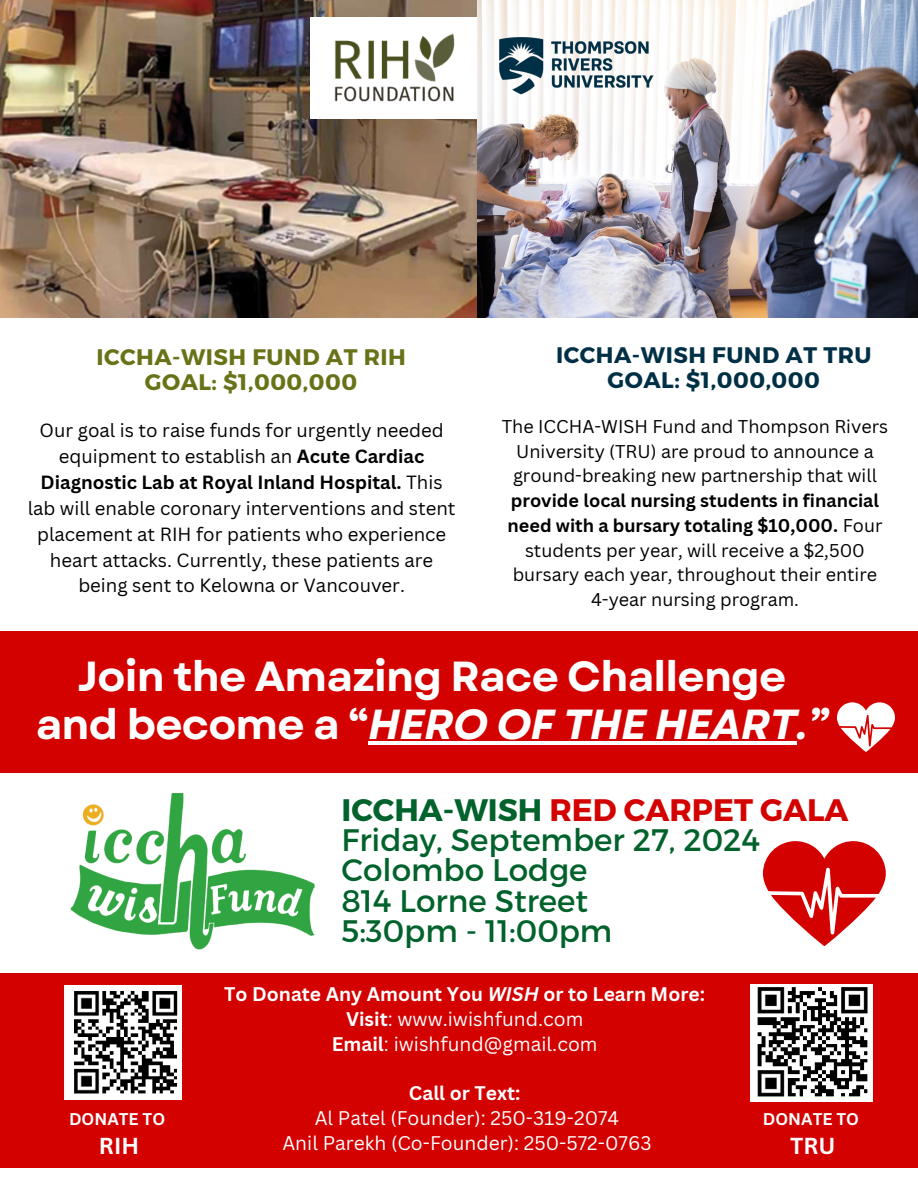
<style>
.page{position:relative;width:918px;height:1188px;background:#fff}
.page>*{position:absolute;margin:0;border:0;box-sizing:border-box;transform-origin:0 0}
.t1{font:700 42px/48.3px "Garet";letter-spacing:-.02em;color:#fff;text-align:center}
.t2{font:31.05px/30.3px "Montserrat";color:#02622b}
.t3{font:700 22.5px/24.8px "Montserrat";letter-spacing:.025em;color:#697217;text-align:center}
.t4{font:700 22.5px/24.8px "Montserrat";letter-spacing:.025em;color:#003046;text-align:center}
.t5{font:700 22.5px "Canva Sans";color:#fff}
.t6{font:700 19.2px/24.8px "Canva Sans";color:#fff;text-align:center}
.t7{font:19.2px/24.8px "Canva Sans";color:#fff;text-align:center}
.t8{font:18.6px/25.8px "Canva Sans";color:#000;text-align:center}
.t9{font:18px/24.8px "Canva Sans";color:#000;text-align:center}
.t10{font:700 16.5px "Canva Sans";color:#fff}
.s1{font-weight:700}
.s2{font-style:italic}
.s3{font-weight:700;color:#d40101}
.s4{font-weight:400}
</style>
<div class="page">
<img style="left:0;top:0;width:918px;height:317px">
<img style="left:476px;top:14px;width:201px;height:104px">
<div style="left:310px;top:17px;width:167px;height:101px;background:#fff"></div>
<img style="left:334px;top:33px;width:121px;height:69px">
<div style="left:0;top:973px;width:918px;height:195px;background:#d40101"></div>
<img style="left:64px;top:986px;width:117px;height:113px">
<img style="left:751px;top:984px;width:121px;height:117px">
<div style="left:0;top:632px;width:918px;height:141px;background:#d40101"></div>
<img style="left:70px;top:793px;width:245px;height:157px">
<svg style="left:763px;top:841px;width:123px;height:105px"></svg>
<svg style="left:837px;top:702px;width:58px;height:50px"></svg>
<hr style="left:368px;top:742px;width:429px;height:3px;background:#fff">
<p class="t3" style="left:96px;top:344px;width:311px">ICCHA-WISH FUND AT RIH<br>GOAL: $1,000,000</p>
<p class="t4" style="left:556px;top:342px;width:317px">ICCHA-WISH FUND AT TRU<br>GOAL: $1,000,000</p>
<h1 class="t8" style="left:28px;top:417px;width:429px">Our goal is to raise funds for urgently needed equipment to establish an <span class="s1">Acute Cardiac Diagnostic Lab at Royal Inland Hospital.</span> This lab will enable coronary interventions and stent placement at RIH for patients who experience heart attacks. Currently, these patients are being sent to Kelowna or Vancouver.</h1>
<p class="t9" style="left:502px;top:414px;width:388px">The ICCHA-WISH Fund and Thompson Rivers University (TRU) are proud to announce a ground-breaking new partnership that will <span class="s1">provide local nursing students in financial need with a bursary totaling $10,000.</span> Four students per year, will receive a $2,500 bursary each year, throughout their entire 4-year nursing program.</p>
<p class="t1" style="left:36px;top:652px;width:794px">Join the Amazing Race Challenge and become a “<span class="s2">HERO OF THE HEART.”</span></p>
<h2 class="t10" style="left:69px;top:1107px;width:98px">DONATE TO</h2>
<p class="t5" style="left:99px;top:1130px;width:42px">RIH</p>
<h4 class="t2" style="left:341px;top:793px;width:509px"><span class="s1">ICCHA-WISH</span> <span class="s3">RED CARPET GALA<br></span>Friday, September 27, 2024<br>Colombo Lodge<br>814 Lorne Street<br>5:30pm - 11:00pm</h4>
<h4 class="t6" style="left:224px;top:981px;width:482px">To Donate Any Amount You <span class="s2">WISH</span> or to Learn More:<br>Visit<span class="s4">: www.iwishfund.com<br></span>Email<span class="s4">: iwishfund@gmail.com</span></h4>
<p class="t7" style="left:282px;top:1080px;width:371px"><span class="s1">Call or Text:<br></span>Al Patel (Founder): 250-319-2074<br>Anil Parekh (Co-Founder): 250-572-0763</p>
<p class="t10" style="left:763px;top:1107px;width:98px">DONATE TO</p>
<p class="t5" style="left:790px;top:1130px;width:47px">TRU</p>
</div>
